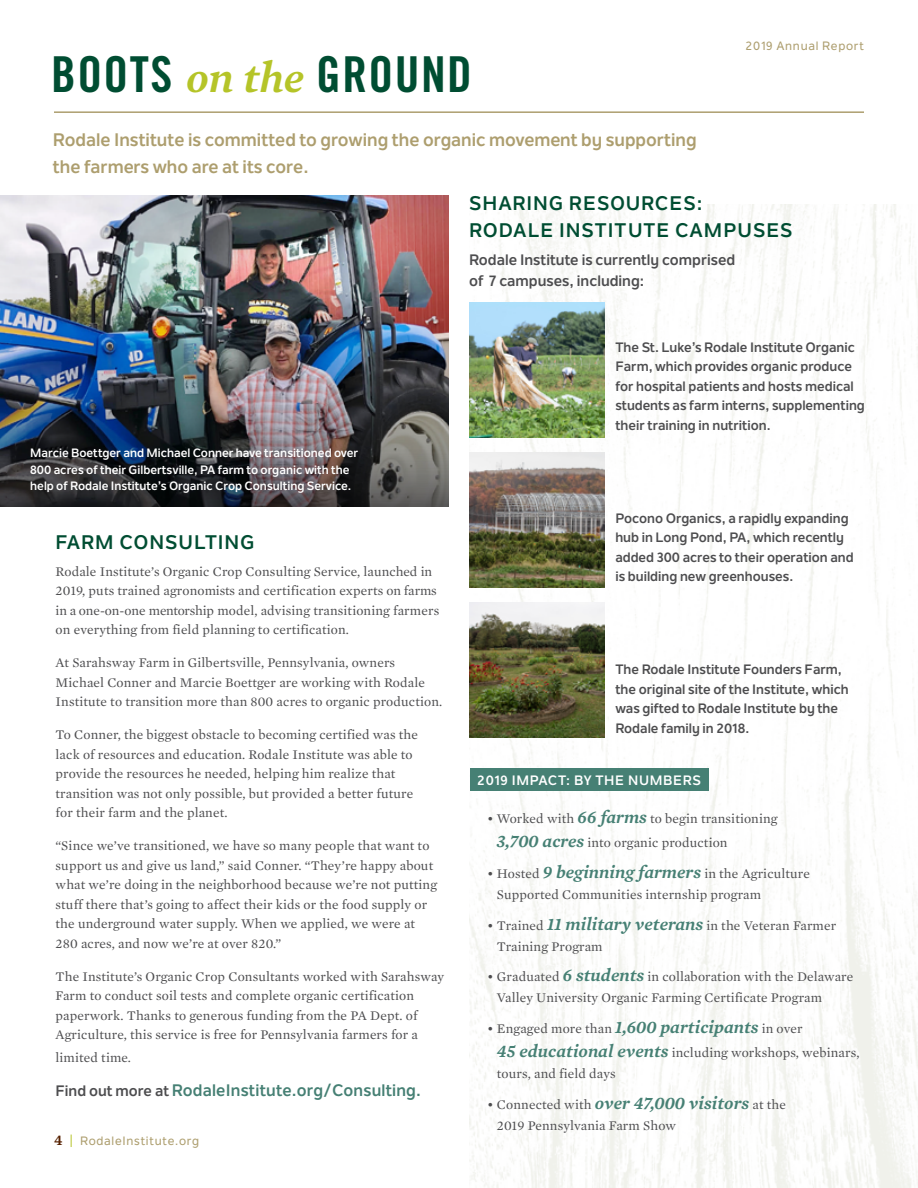
<style>
.page{position:relative;width:918px;height:1188px;background:#fff}
.page>*{position:absolute;margin:0;border:0;box-sizing:border-box;transform-origin:0 0}
.t1{font:49.5px "Trade Gothic Bold Cond Twenty";letter-spacing:.03em;color:#004d32}
.t2{font:700 19.5px/27px "Nolan Next";letter-spacing:.05em;color:#004d32}
.t3{font:700 18px/27px "Nolan Next";color:#ad9e6e}
.t4{font:700 16.5px "Nolan Next";letter-spacing:.01em;color:#468074}
.t5{font:700 15px/21px "Nolan Next";color:#4d4d4f}
.t6{font:13.5px/19.5px "Mercury Text G1";letter-spacing:.01em;color:#4d4d4f}
.t7{font:700 13.5px/19.5px "Nolan Next";color:#4d4d4f}
.t8{font:700 13.5px "Nolan Next";letter-spacing:.05em;color:#fff}
.t9{font:700 12px/16.5px "Nolan Next";color:#fff}
.t10{font:500 12px "Nolan Next";letter-spacing:.06em;color:#ad9e6e}
.s1{font-family:"Mercury Text G2";font-weight:600;font-style:italic;font-size:43.5px;color:#b5c428}
.s2{font-size:15px;color:#4d4d4f}
.s3{font-family:"Mercury Text G1";font-weight:600;font-size:15px;color:#562100}
.s4{color:#b5c428}
.s5{font-family:"Mercury Text G2";font-weight:600;font-style:italic;font-size:18px;color:#468074}
</style>
<div class="page">
<img style="left:469px;top:204px;width:449px;height:984px">
<hr style="left:54px;top:111px;width:810px;height:2px;background:#ad9e6e">
<div style="left:470px;top:768px;width:238px;height:23px;background:#468074"></div>
<img style="left:470px;top:303px;width:135px;height:135px">
<img style="left:470px;top:453px;width:135px;height:135px">
<img style="left:470px;top:603px;width:135px;height:135px">
<img style="left:0;top:195px;width:449px;height:312px">
<h1 class="t1" style="left:51px;top:44px;width:422px">BOOTS <span class="s1">on the</span> GROUND</h1>
<h3 class="t3" style="left:53px;top:126px;width:645px">Rodale Institute is committed to growing the organic movement by supporting the farmers who are at its core.</h3>
<p class="t10" style="left:746px;top:38px;width:120px">2019 Annual Report</p>
<h2 class="t2" style="left:469px;top:190px;width:325px">SHARING RESOURCES:<br>RODALE INSTITUTE CAMPUSES</h2>
<p class="t5" style="left:469px;top:249px;width:268px">Rodale Institute is currently comprised of 7 campuses, including:</p>
<p class="t9" style="left:30px;top:445px;width:330px">Marcie Boettger and Michael Conner have transitioned over<br>800 acres of their Gilbertsville, PA farm to organic with the help of Rodale Institute’s Organic Crop Consulting Service.</p>
<h2 class="t2" style="left:56px;top:529px;width:201px">FARM CONSULTING</h2>
<p class="t6" style="left:56px;top:561px;width:385px">Rodale Institute’s Organic Crop Consulting Service, launched in 2019, puts trained agronomists and certification experts on farms in a one-on-one mentorship model, advising transitioning farmers on everything from field planning to certification.</p>
<p class="t6" style="left:56px;top:653px;width:388px">At Sarahsway Farm in Gilbertsville, Pennsylvania, owners<br>Michael Conner and Marcie Boettger are working with Rodale<br>Institute to transition more than 800 acres to organic production.</p>
<p class="t6" style="left:56px;top:725px;width:364px">To Conner, the biggest obstacle to becoming certified was the lack of resources and education. Rodale Institute was able to provide the resources he needed, helping him realize that transition was not only possible, but provided a better future for their farm and the planet.</p>
<p class="t6" style="left:56px;top:836px;width:383px">“Since we’ve transitioned, we have so many people that want to support us and give us land,” said Conner. “They’re happy about what we’re doing in the neighborhood because we’re not putting stuff there that’s going to affect their kids or the food supply or the underground water supply. When we applied, we were at 280 acres, and now we’re at over 820.”</p>
<p class="t6" style="left:56px;top:966px;width:390px">The Institute’s Organic Crop Consultants worked with Sarahsway Farm to conduct soil tests and complete organic certification paperwork. Thanks to generous funding from the PA Dept. of Agriculture, this service is free for Pennsylvania farmers for a</p>
<p class="t6" style="left:56px;top:1047px;width:77px">limited time.</p>
<p class="t4" style="left:56px;top:1080px;width:367px"><span class="s2">Find out more at</span> RodaleInstitute.org/Consulting.</p>
<p class="t10" style="left:54px;top:1134px;width:147px"><span class="s3">4</span> <span class="s4">|</span> RodaleInstitute.org</p>
<p class="t7" style="left:615px;top:337px;width:251px">The St. Luke’s Rodale Institute Organic Farm, which provides organic produce for hospital patients and hosts medical students as farm interns, supplementing their training in nutrition.</p>
<p class="t7" style="left:615px;top:508px;width:240px">Pocono Organics, a rapidly expanding hub in Long Pond, PA, which recently added 300 acres to their operation and is building new greenhouses.</p>
<p class="t7" style="left:615px;top:659px;width:235px">The Rodale Institute Founders Farm, the original site of the Institute, which was gifted to Rodale Institute by the Rodale family in 2018.</p>
<p class="t8" style="left:477px;top:772px;width:225px">2019 IMPACT: BY THE NUMBERS</p>
<p class="t6" style="left:497px;top:807px;width:282px;line-height:24px;text-indent:-10px">• Worked with <span class="s5">66 farms</span> to begin transitioning<br><span class="s5">3,700 acres</span> into organic production</p>
<p class="t6" style="left:497px;top:863px;width:315px;line-height:21px;text-indent:-10px">• Hosted <span class="s5">9 beginning farmers</span> in the Agriculture<br>Supported Communities internship program</p>
<p class="t6" style="left:497px;top:915px;width:341px;line-height:21px;text-indent:-10px">• Trained <span class="s5">11 military veterans</span> in the Veteran Farmer<br>Training Program</p>
<p class="t6" style="left:497px;top:966px;width:358px;line-height:21px;text-indent:-10px">• Graduated <span class="s5">6 students</span> in collaboration with the Delaware<br>Valley University Organic Farming Certificate Program</p>
<p class="t6" style="left:497px;top:1017px;width:364px;line-height:24px;text-indent:-10px">• Engaged more than <span class="s5">1,600 participants</span> in over<br><span class="s5">45 educational events</span> including workshops, webinars,</p>
<p class="t6" style="left:497px;top:1064px;width:120px">tours, and field days</p>
<p class="t6" style="left:497px;top:1094px;width:291px;line-height:21px;text-indent:-10px">• Connected with <span class="s5">over 47,000 visitors</span> at the<br>2019 Pennsylvania Farm Show</p>
</div>
